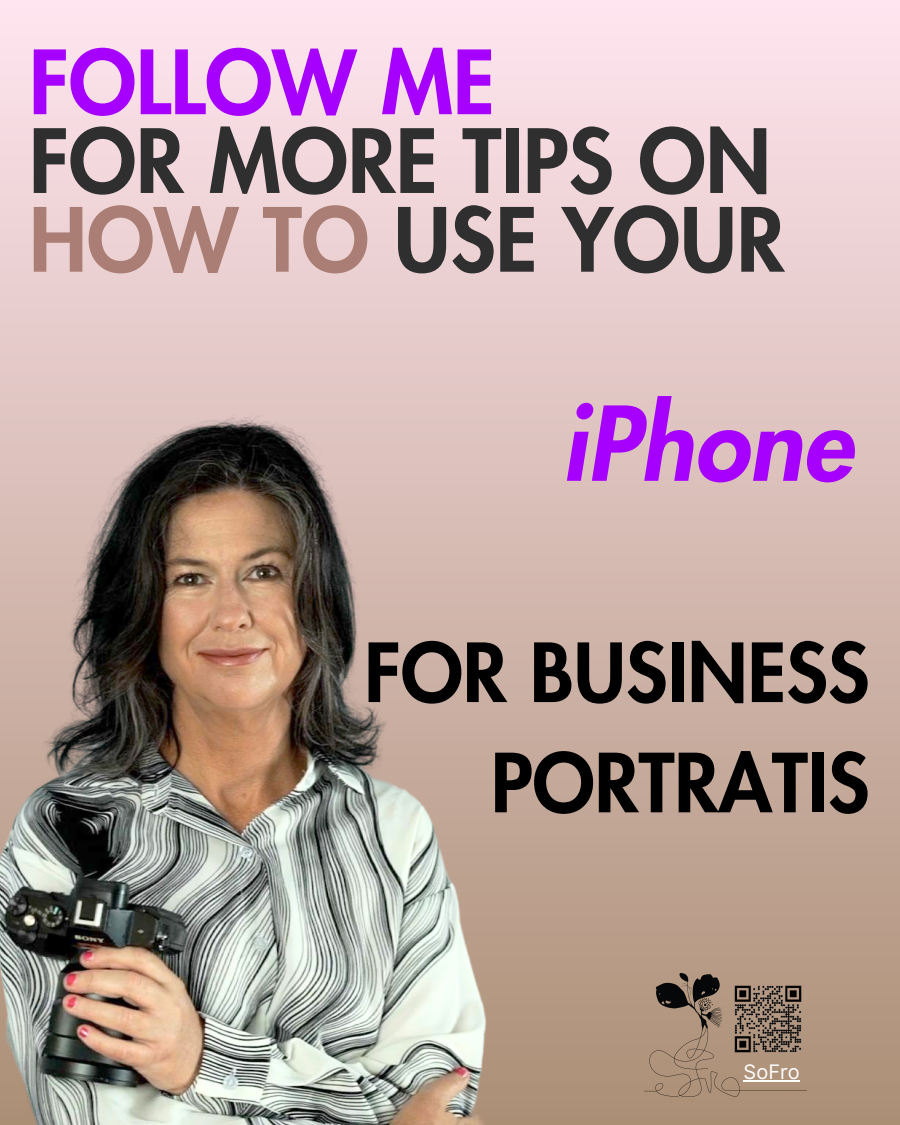
<style>
.page{position:relative;width:900px;height:1125px;background:#fff}
.page>*{position:absolute;margin:0;border:0;box-sizing:border-box;transform-origin:0 0}
.t1{font:italic 800 100px "Futura LT Pro";color:#a600ff}
.t2{font:800 85.9px/78.8px "Futura LT Pro";color:#2f2f2f}
.t3{font:800 85.9px "Futura LT Pro";color:#a600ff}
.t4{font:800 79.1px/110.2px "Futura LT Pro";color:#000;text-align:right}
.t5{font:20px "Inter";color:#fff}
.s1{color:#aa7e74}
</style>
<div class="page">
<div style="left:0;top:0;width:900px;height:1125px;background:linear-gradient(to bottom,#ffe5ef,#ab8f75)"></div>
<img style="left:645px;top:974px;width:162px;height:122px">
<img style="left:0;top:339px;width:517px;height:786px">
<img style="left:726px;top:977px;width:84px;height:84px">
<hr style="left:744px;top:1081px;width:56px;height:1px;background:#fff">
<p class="t3" style="left:29px;top:43px;width:467px">FOLLOW ME</p>
<p class="t2" style="left:29px;top:126px;width:757px">FOR MORE TIPS ON<br><span class="s1">HOW TO</span> USE YOUR</p>
<p class="t1" style="left:561px;top:398px;width:292px">iPhone</p>
<p class="t4" style="left:364px;top:621px;width:507px">FOR BUSINESS<br>PORTRATIS</p>
<p class="t5" style="left:744px;top:1060px;width:57px">SoFro</p>
</div>
